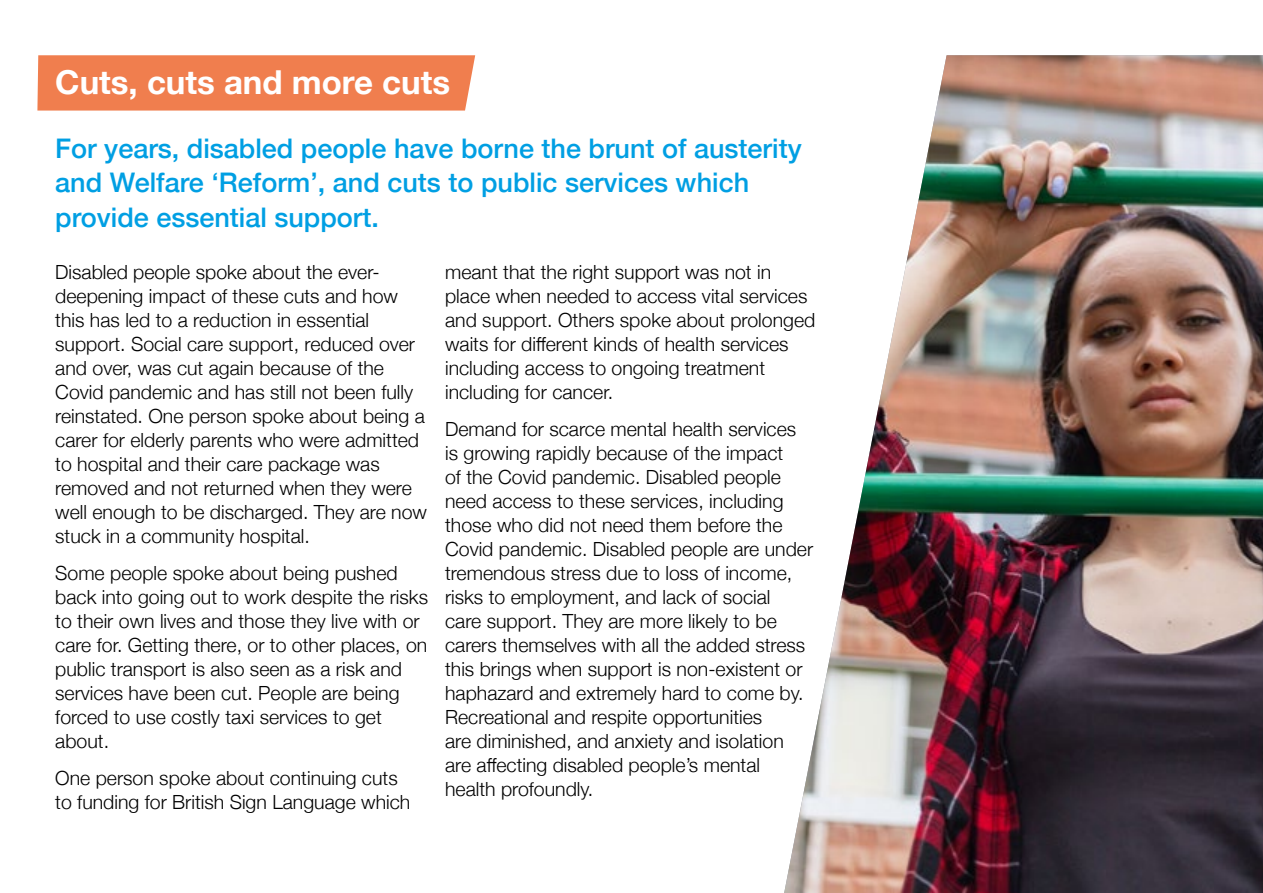
<style>
.page{position:relative;width:1263px;height:893px;background:#fff}
.page>*{position:absolute;margin:0;border:0;box-sizing:border-box;transform-origin:0 0}
.t1{font:700 33px "Helvetica Neue";color:#fff}
.t2{font:500 27px/34.5px "Helvetica Neue";color:#009fe3}
.t3{font:300 19.5px/24px "Helvetica Neue";color:#000}
</style>
<div class="page">
<div style="left:37px;top:55px;width:438px;height:56px;background:#f07e4e"></div>
<img style="left:784px;top:55px;width:479px;height:838px">
<h1 class="t1" style="left:55px;top:56px;width:396px">Cuts, cuts and more cuts</h1>
<h2 class="t2" style="left:55px;top:129px;width:748px">For years, disabled people have borne the brunt of austerity and Welfare ‘Reform’, and cuts to public services which provide essential support.</h2>
<p class="t3" style="left:55px;top:259px;width:373px">Disabled people spoke about the ever&shy;deepening impact of these cuts and how this has led to a reduction in essential support. Social care support, reduced over and over, was cut again because of the Covid pandemic and has still not been fully reinstated. One person spoke about being a carer for elderly parents who were admitted to hospital and their care package was removed and not returned when they were well enough to be discharged. They are now stuck in a community hospital.</p>
<p class="t3" style="left:55px;top:560px;width:374px">Some people spoke about being pushed back into going out to work despite the risks to their own lives and those they live with or care for. Getting there, or to other places, on public transport is also seen as a risk and services have been cut. People are being forced to use costly taxi services to get about.</p>
<p class="t3" style="left:55px;top:764px;width:357px">One person spoke about continuing cuts to funding for British Sign Language which</p>
<p class="t3" style="left:445px;top:259px;width:372px">meant that the right support was not in place when needed to access vital services and support. Others spoke about prolonged waits for different kinds of health services including access to ongoing treatment including for cancer.</p>
<p class="t3" style="left:445px;top:416px;width:370px">Demand for scarce mental health services is growing rapidly because of the impact<br>of the Covid pandemic. Disabled people need access to these services, including those who did not need them before the Covid pandemic. Disabled people are under tremendous stress due to loss of income, risks to employment, and lack of social<br>care support. They are more likely to be carers themselves with all the added stress this brings when support is non-existent or haphazard and extremely hard to come by.<br>Recreational and respite opportunities<br>are diminished, and anxiety and isolation are affecting disabled people’s mental health profoundly.</p>
</div>
